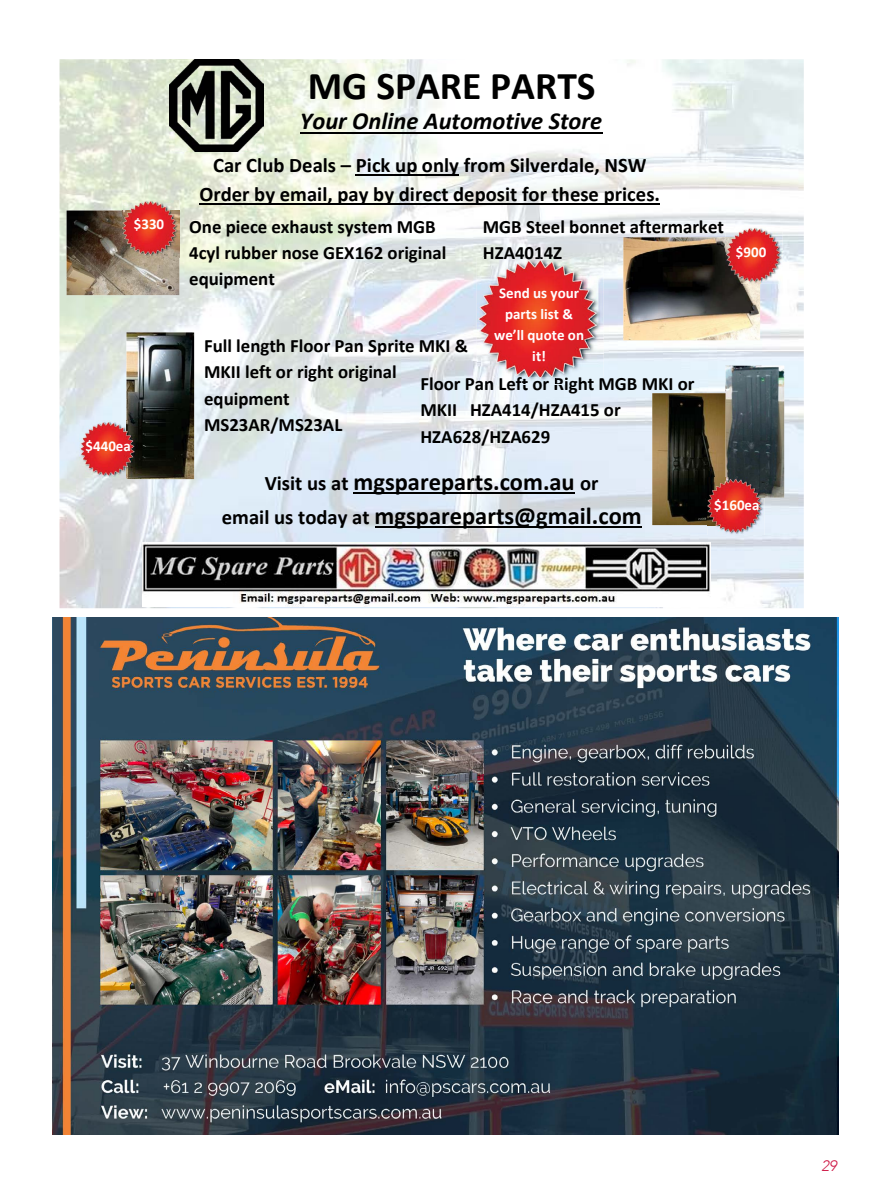
<style>
.page{position:relative;width:893px;height:1200px;background:#fff}
.page>*{position:absolute;margin:0;border:0;box-sizing:border-box;transform-origin:0 0}
.t1{font:700 39.45px "Calibri";color:#000}
.t2{font:700 24.45px/34.3px "Calibri";color:#000;text-align:center}
.t3{font:italic 700 24.45px "Calibri";color:#000}
.t4{font:700 20.7px/29px "Calibri";color:#000;text-align:center}
.t5{font:700 18.9px/26.4px "Calibri";color:#000}
.t6{font:700 18.9px "Calibri";color:#000001}
.t7{font:700 15px/21.1px "Calibri";color:#fff;text-align:center}
.t8{font:italic 300 15px "Avenir";color:#cd1543}
.s1{color:#000001}
.s2{color:#010104}
.s3{font-size:20.7px}
</style>
<div class="page">
<img style="left:53px;top:617px;width:786px;height:517px">
<img style="left:60px;top:59px;width:744px;height:549px">
<hr style="left:354px;top:492px;width:221px;height:2px;background:#000">
<hr style="left:375px;top:526px;width:266px;height:2px;background:#000">
<img style="left:143px;top:542px;width:568px;height:64px">
<img style="left:169px;top:59px;width:94px;height:93px">
<img style="left:67px;top:210px;width:112px;height:85px">
<img style="left:623px;top:237px;width:137px;height:103px">
<img style="left:126px;top:332px;width:68px;height:147px">
<img style="left:122px;top:200px;width:57px;height:10px">
<img style="left:122px;top:210px;width:57px;height:47px">
<img style="left:725px;top:227px;width:58px;height:57px">
<img style="left:725px;top:237px;width:35px;height:47px">
<img style="left:80px;top:420px;width:57px;height:57px">
<hr style="left:356px;top:174px;width:103px;height:1px;background:#000">
<hr style="left:199px;top:203px;width:461px;height:1px;background:#000">
<hr style="left:300px;top:132px;width:302px;height:1px;background:#000">
<img style="left:725px;top:365px;width:59px;height:132px">
<img style="left:652px;top:393px;width:73px;height:132px">
<img style="left:707px;top:497px;width:57px;height:38px">
<img style="left:726px;top:477px;width:38px;height:20px">
<img style="left:707px;top:477px;width:19px;height:48px">
<img style="left:477px;top:257px;width:127px;height:127px">
<img style="left:484px;top:257px;width:78px;height:2px">
<p class="t7" style="left:134px;top:213px;width:32px">$330</p>
<p class="t7" style="left:86px;top:435px;width:47px">$440ea</p>
<h1 class="t1" style="left:308px;top:57px;width:289px">MG SPARE PARTS</h1>
<p class="t3" style="left:300px;top:104px;width:304px">Your Online Automotive Store</p>
<p class="t4" style="left:199px;top:150px;width:462px">Car Club Deals – Pick up only from Silverdale, NSW<br>Order by email, pay by direct deposit for these prices.</p>
<p class="t5" style="left:189px;top:213px;width:259px">One piece exhaust system MGB<br>4cyl rubber nose GEX162 original equipment</p>
<p class="t5" style="left:483px;top:213px;width:243px">MGB Steel bonnet aftermarket</p>
<p class="t6" style="left:483px;top:239px;width:81px">HZA4014Z</p>
<p class="t7" style="left:494px;top:282px;width:91px">Send us your parts list &amp; we’ll quote on it!</p>
<p class="t5" style="left:204px;top:332px;width:265px">Full length Floor Pan Sprite MKI &amp;<br>MKII left or right original equipment<br>MS23AR/MS23AL</p>
<p class="t5" style="left:420px;top:370px;width:276px">Floor P<span class="s1">an Left or</span> <span class="s2">R</span><span class="s1">ight M</span>GB MKI or<br>MKII HZA414/HZA415 or<br>HZA628/HZA629</p>
<p class="t7" style="left:736px;top:241px;width:32px">$900</p>
<p class="t2" style="left:222px;top:464px;width:421px"><span class="s3">Visit us at</span> mgspareparts.com.au <span class="s3">or<br>email us today at</span> mgspareparts@gmail.com</p>
<p class="t7" style="left:714px;top:494px;width:47px">$160ea</p>
<p class="t8" style="left:821px;top:1156px;width:17px">29</p>
</div>
